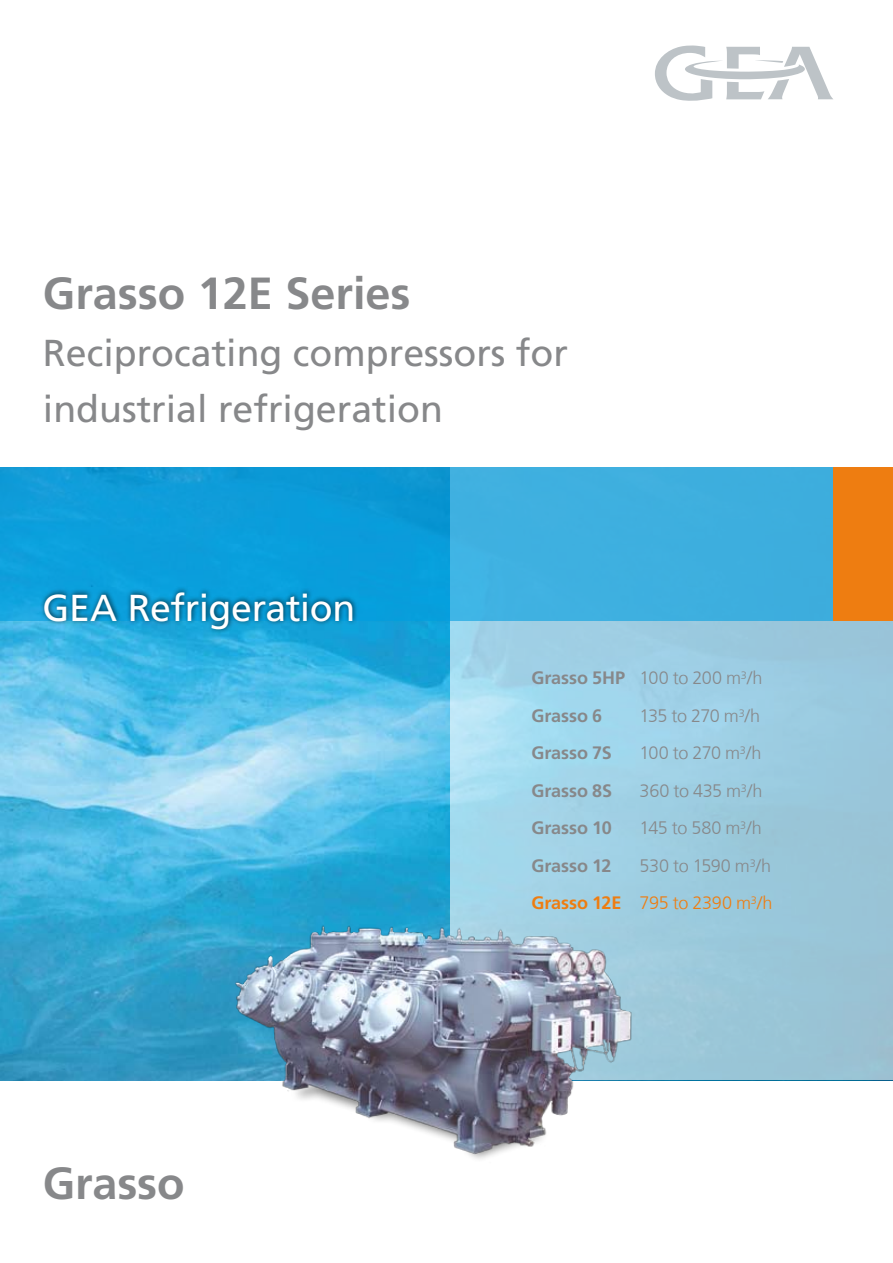
<style>
.page{position:relative;width:893px;height:1263px;background:#fff}
.page>*{position:absolute;margin:0;border:0;box-sizing:border-box;transform-origin:0 0}
.t1{font:700 45px "Frutiger LT Com";color:#87888a}
.t2{font:37.5px/56.2px "Frutiger LT Com";color:#87888a}
.t3{font:37.5px "Frutiger LT Com";letter-spacing:-.01em;color:#fff}
.t4{font:300 18px/37.5px "Frutiger LT Com";letter-spacing:-.02em;color:#87888a;text-align:right}
.t5{font:700 18px/37.5px "Frutiger LT Com";color:#87888a}
.s1{font-weight:300}
.s2{font-weight:700;color:#ee7d11}
.s3{color:#ee7d11}
</style>
<div class="page">
<svg style="left:655px;top:45px;width:178px;height:56px"></svg>
<img style="left:0;top:621px;width:451px;height:459px">
<div style="left:451px;top:468px;width:442px;height:612px;background:linear-gradient(to right,#a7dcf0,#96c1d5)"></div>
<svg style="left:0;top:468px;width:833px;height:153px;background:#25a6dc"></svg>
<div style="left:39px;top:586px;width:376px;height:62px;background:#000;opacity:.75"></div>
<div style="left:833px;top:468px;width:60px;height:153px;background:#ee7d11"></div>
<img style="left:233px;top:918px;width:405px;height:241px">
<h1 class="t1" style="left:43px;top:267px;width:369px">Grasso 12E Series</h1>
<h2 class="t2" style="left:43px;top:325px;width:527px">Reciprocating compressors for industrial refrigeration</h2>
<h2 class="t3" style="left:43px;top:586px;width:314px">GEA Refrigeration</h2>
<h1 class="t1" style="left:43px;top:1157px;width:143px">Grasso</h1>
<p class="t5" style="left:531px;top:659px;width:233px">Grasso 5HP <span class="s1">100 to 200 m</span><sup>3</sup><span class="s1">/h<br></span>Grasso 6</p>
<p class="t4" style="left:640px;top:697px;width:122px">135 to 270 m<sup>3</sup>/h</p>
<p class="t5" style="left:531px;top:734px;width:82px">Grasso 7S</p>
<p class="t4" style="left:639px;top:734px;width:123px">100 to 270 m<sup>3</sup>/h</p>
<p class="t5" style="left:531px;top:772px;width:82px">Grasso 8S</p>
<p class="t4" style="left:639px;top:772px;width:125px">360 to 435 m<sup>3</sup>/h</p>
<p class="t5" style="left:531px;top:809px;width:82px">Grasso 10</p>
<p class="t4" style="left:639px;top:809px;width:124px">145 to 580 m<sup>3</sup>/h</p>
<p class="t5" style="left:532px;top:847px;width:81px">Grasso 12</p>
<p class="t4" style="left:532px;top:847px;width:242px">530 to 1590 m<sup>3</sup>/h<br><span class="s2">Grasso 12E</span> <span class="s3">795 to 2390 m</span><sup>3</sup><span class="s3">/h</span></p>
</div>
